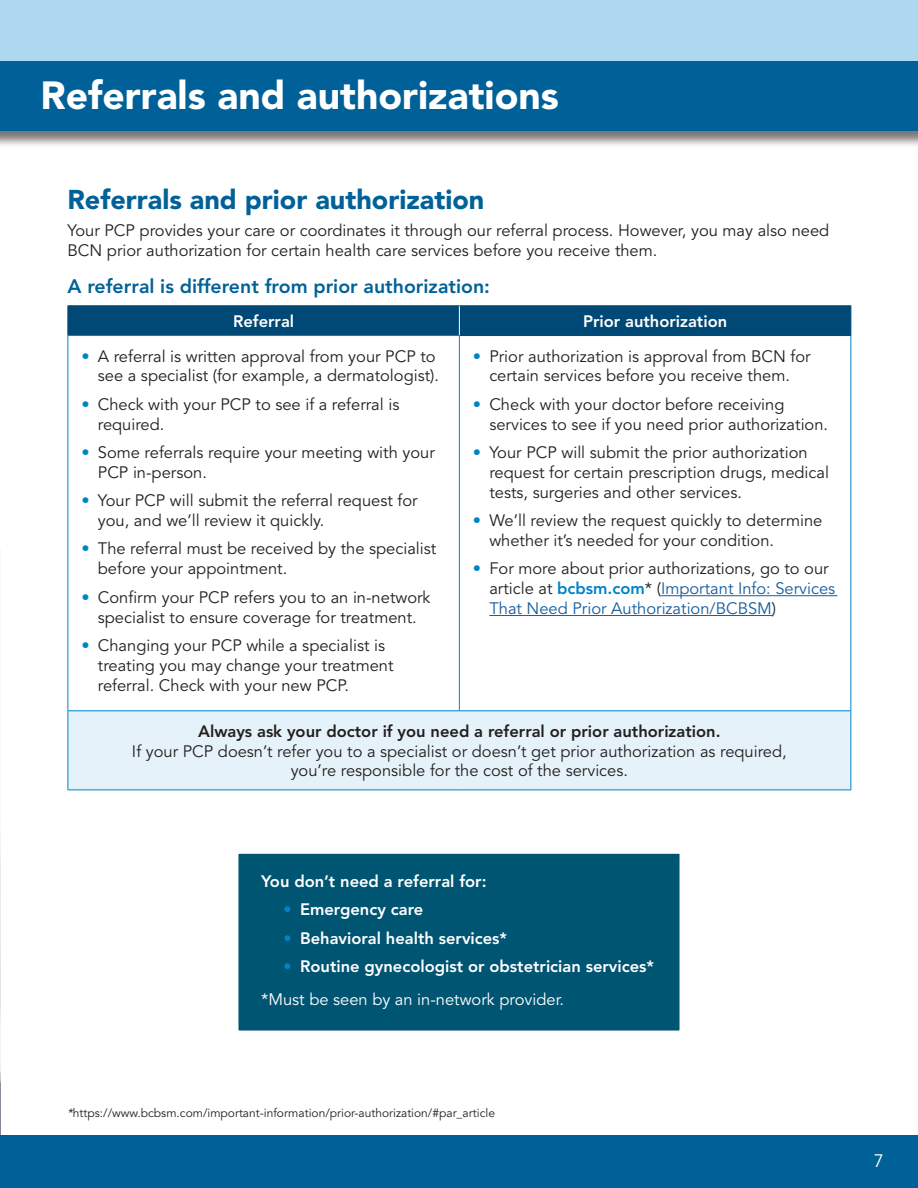
<style>
.page{position:relative;width:918px;height:1188px;background:#fff}
.page>*{position:absolute;margin:0;border:0;box-sizing:border-box;transform-origin:0 0}
.Body_text{font:900 39px "Avenir LT Std";color:#fff}
.Heading{font:900 27px "Avenir LT Std";color:#006198}
.SubHeading{font:800 19.5px "Avenir LT Std";color:#006198}
.t1{font:18px "Avenir LT Std";color:#fff}
.Body_text-2{font:16.5px/19.8px "Avenir LT Std";color:#231f20}
.t2{font:16.5px/19.8px "Avenir LT Std";color:#175d9e}
.Body_text-3{font:800 16.5px "Avenir LT Std";color:#fff}
.Body_text-4{font:800 16.5px "Avenir LT Std";color:#231f20}
.Body_text-5{font:16.5px "Avenir LT Std";color:#fff}
.Chart_head{font:800 16.5px "Avenir LT Std";color:#fff}
.t3{font:12px "Avenir LT Std";color:#231f20}
.s1{font-weight:800;color:#0083ca}
.s2{color:#231f20}
.s3{color:#0083ca}
.s4{font-style:italic}
</style>
<div class="page">
<img style="left:0;top:832px;width:1px;height:303px">
<div style="left:0;top:0;width:918px;height:102px;background:#add8ef"></div>
<div style="left:0;top:63px;width:918px;height:86px;background:#231f20;opacity:.6"></div>
<div style="left:0;top:62px;width:918px;height:69px;background:#006198"></div>
<div style="left:0;top:1135px;width:918px;height:53px;background:#006198"></div>
<div style="left:68px;top:711px;width:783px;height:79px;background:#e6f2fa"></div>
<hr style="left:850px;top:336px;width:1px;height:374px;background:#0083ca">
<hr style="left:68px;top:710px;width:391px;height:1px;background:#0083ca">
<hr style="left:68px;top:711px;width:1px;height:79px;background:#0083ca">
<hr style="left:459px;top:710px;width:392px;height:1px;background:#0083ca">
<hr style="left:850px;top:711px;width:1px;height:79px;background:#0083ca">
<hr style="left:68px;top:790px;width:391px;height:1px;background:#0083ca">
<hr style="left:459px;top:790px;width:392px;height:1px;background:#0083ca">
<hr style="left:68px;top:305px;width:391px;height:1px;background:#004976">
<hr style="left:459px;top:305px;width:392px;height:1px;background:#004976">
<div style="left:68px;top:306px;width:783px;height:30px;background:#004976"></div>
<hr style="left:68px;top:335px;width:392px;height:1px;background:#0083ca">
<hr style="left:68px;top:336px;width:1px;height:374px;background:#0083ca">
<hr style="left:459px;top:336px;width:1px;height:374px;background:#0083ca">
<hr style="left:661px;top:595px;width:176px;height:1px;background:#175d9e">
<hr style="left:489px;top:615px;width:283px;height:1px;background:#175d9e">
<div style="left:232px;top:848px;width:454px;height:189px;background:#005573;border:6px solid #fff"></div>
<p class="Body_text" style="left:40px;top:72px;width:520px">Referrals and authorizations</p>
<p class="Heading" style="left:68px;top:184px;width:418px">Referrals and prior authorization</p>
<p class="Body_text-2" style="left:68px;top:221px;width:763px">Your PCP provides your care or coordinates it through our referral process. However, you may also need<br>BCN prior authorization for certain health care services before you receive them.</p>
<p class="SubHeading" style="left:68px;top:274px;width:424px">A referral is different from prior authorization:</p>
<p class="Chart_head" style="left:233px;top:311px;width:63px">Referral</p>
<p class="Chart_head" style="left:583px;top:311px;width:146px">Prior authorization</p>
<p class="Body_text-2" style="left:81px;top:346px;width:359px;text-align:right"><span class="s1">•</span> A referral is written approval from your PCP to see a specialist (for example, a dermatologist).</p>
<p class="Body_text-2" style="left:98px;top:395px;width:303px;text-indent:-16px"><span class="s1">•</span> Check with your PCP to see if a referral is required.</p>
<p class="Body_text-2" style="left:98px;top:443px;width:338px;text-indent:-16px"><span class="s1">•</span> Some referrals require your meeting with your<br>PCP in-person.</p>
<p class="Body_text-2" style="left:98px;top:491px;width:321px;text-indent:-16px"><span class="s1">•</span> Your PCP will submit the referral request for you, and we’ll review it quickly.</p>
<p class="Body_text-2" style="left:98px;top:539px;width:340px;text-indent:-16px"><span class="s1">•</span> The referral must be received by the specialist before your appointment.</p>
<p class="Body_text-2" style="left:81px;top:588px;width:351px;text-align:center"><span class="s1">•</span> Confirm your PCP refers you to an in-network specialist to ensure coverage for treatment.</p>
<p class="Body_text-2" style="left:98px;top:636px;width:297px;text-indent:-16px"><span class="s1">•</span> Changing your PCP while a specialist is treating you may change your treatment referral. Check with your new PCP.</p>
<p class="Body_text-2" style="left:473px;top:346px;width:339px;text-align:center"><span class="s1">•</span> Prior authorization is approval from BCN for certain services before you receive them.</p>
<p class="Body_text-2" style="left:489px;top:395px;width:340px;text-indent:-16px"><span class="s1">•</span> Check with your doctor before receiving services to see if you need prior authorization.</p>
<p class="Body_text-2" style="left:489px;top:443px;width:341px;text-indent:-16px"><span class="s1">•</span> Your PCP will submit the prior authorization request for certain prescription drugs, medical tests, surgeries and other services.</p>
<p class="Body_text-2" style="left:489px;top:511px;width:334px;text-indent:-16px"><span class="s1">•</span> We’ll review the request quickly to determine whether it’s needed for your condition.</p>
<p class="t2" style="left:489px;top:559px;width:347px;text-indent:-16px"><span class="s1">•</span> <span class="s2">For more about prior authorizations, go to our article at</span> <span class="s1">bcbsm.com</span><span class="s2">* (</span>Important Info: Services<br>That Need Prior Authorization/BCBSM<span class="s2">)</span></p>
<p class="Body_text-4" style="left:198px;top:721px;width:524px">Always ask your doctor if you need a referral or prior authorization.</p>
<p class="Body_text-2" style="left:132px;top:741px;width:656px">If your PCP doesn’t refer you to a specialist or doesn’t get prior authorization as required,</p>
<p class="Body_text-2" style="left:291px;top:761px;width:339px">you’re responsible for the cost of the services.</p>
<p class="Body_text-3" style="left:261px;top:871px;width:227px">You don’t need a referral for:</p>
<p class="Body_text-3" style="left:284px;top:900px;width:141px"><span class="s3">•</span> Emergency care</p>
<p class="Body_text-3" style="left:284px;top:928px;width:225px"><span class="s3">•</span> Behavioral health services*</p>
<p class="Body_text-3" style="left:284px;top:957px;width:372px"><span class="s3">•</span> Routine gynecologist or obstetrician services*</p>
<p class="Body_text-5" style="left:261px;top:990px;width:305px">*Must be seen by an in-network provider.</p>
<p class="t3" style="left:68px;top:1106px;width:429px"><span class="s4">*</span>https://www.bcbsm.com/important-information/prior-authorization/#par_article</p>
<p class="t1" style="left:874px;top:1150px;width:12px">7</p>
</div>
